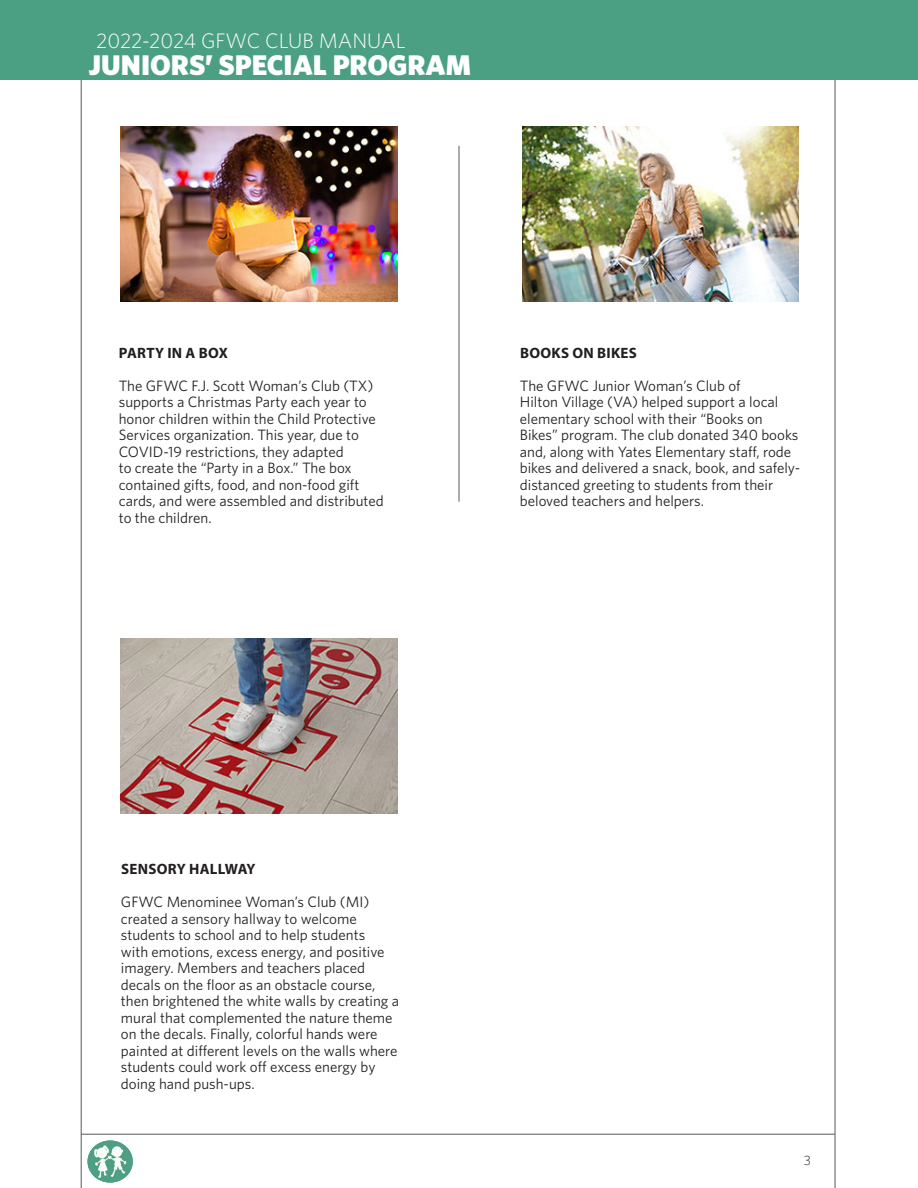
<style>
.page{position:relative;width:918px;height:1188px;background:#fff}
.page>*{position:absolute;margin:0;border:0;box-sizing:border-box;transform-origin:0 0}
.t1{font:900 28.5px "Whitney HTF";color:#fff}
.t2{font:300 21px "Whitney HTF";color:#fff}
.t3{font:15px/16.5px "Whitney HTF";color:#231f20}
.t4{font:700 15px "Myriad Pro";letter-spacing:.02em;color:#231f20}
.t5{font:300 13.5px "Whitney HTF";color:#231f20}
</style>
<div class="page">
<hr style="left:81px;top:1134px;width:754px;height:1px;background:#57585a">
<hr style="left:81px;top:0;width:1px;height:1188px;background:#57585a">
<hr style="left:835px;top:0;width:1px;height:1188px;background:#57585a">
<div style="left:0;top:0;width:918px;height:80px;background:#4ba083"></div>
<img style="left:121px;top:638px;width:276px;height:175px">
<img style="left:522px;top:126px;width:277px;height:175px">
<hr style="left:459px;top:146px;width:1px;height:356px;background:#57585a">
<img style="left:121px;top:126px;width:276px;height:175px">
<img style="left:87px;top:1140px;width:46px;height:43px">
<h2 class="t2" style="left:92px;top:29px;width:50px">2020</h2>
<h2 class="t2" style="left:182px;top:29px;width:222px">2 GFWC CLUB MANUAL</h2>
<p class="t2" style="left:96px;top:29px;width:311px">2022-2024 GFWC CLUB MANUAL</p>
<p class="t1" style="left:89px;top:47px;width:384px">JUNIORS’ SPECIAL PROGRAM</p>
<p class="t4" style="left:119px;top:343px;width:110px">PARTY IN A BOX</p>
<p class="t3" style="left:119px;top:377px;width:267px">The GFWC F.J. Scott Woman’s Club (TX) supports a Christmas Party each year to honor children within the Child Protective Services organization. This year, due to COVID-19 restrictions, they adapted<br>to create the “Party in a Box.” The box contained gifts, food, and non-food gift cards, and were assembled and distributed to the children.</p>
<p class="t4" style="left:520px;top:343px;width:118px">BOOKS ON BIKES</p>
<p class="t3" style="left:520px;top:377px;width:282px">The GFWC Junior Woman’s Club of<br>Hilton Village (VA) helped support a local elementary school with their “Books on Bikes” program. The club donated 340 books and, along with Yates Elementary staff, rode bikes and delivered a snack, book, and safely&shy;distanced greeting to students from their beloved teachers and helpers.</p>
<p class="t4" style="left:121px;top:859px;width:136px">SENSORY HALLWAY</p>
<p class="t3" style="left:121px;top:893px;width:280px">GFWC Menominee Woman’s Club (MI) created a sensory hallway to welcome students to school and to help students<br>with emotions, excess energy, and positive imagery. Members and teachers placed decals on the floor as an obstacle course, then brightened the white walls by creating a mural that complemented the nature theme on the decals. Finally, colorful hands were painted at different levels on the walls where students could work off excess energy by doing hand push-ups.</p>
<p class="t5" style="left:804px;top:1152px;width:9px">3</p>
</div>
